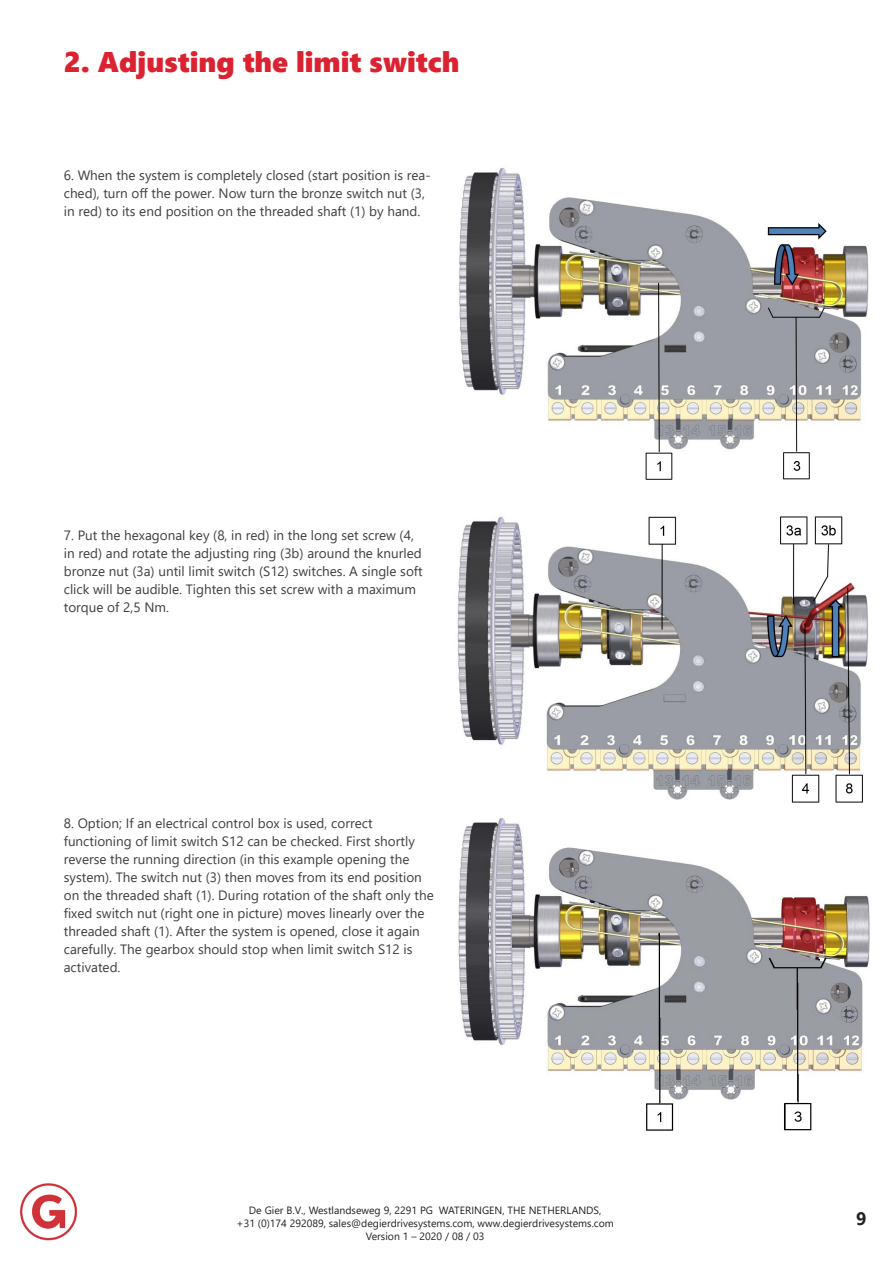
<style>
.page{position:relative;width:893px;height:1263px;background:#fff}
.page>*{position:absolute;margin:0;border:0;box-sizing:border-box;transform-origin:0 0}
.Kop{font:28.5px "Segoe UI Black";color:#db2230}
.t1{font:700 18px "Segoe UI";color:#231f20}
.Tekst{font:13.5px/18px "Segoe UI";color:#3e3e3f}
.t2{font:10.5px/12.6px "Segoe UI";color:#231f20;text-align:center}
</style>
<div class="page">
<img style="left:20px;top:1184px;width:57px;height:56px">
<img style="left:459px;top:168px;width:410px;height:312px">
<img style="left:457px;top:516px;width:411px;height:286px">
<img style="left:458px;top:818px;width:412px;height:313px">
<p class="Kop" style="left:64px;top:41px;width:397px">2. Adjusting the limit switch</p>
<p class="Tekst" style="left:64px;top:165px;width:369px">6. When the system is completely closed (start position is rea&shy;ched), turn off the power. Now turn the bronze switch nut (3, in red) to its end position on the threaded shaft (1) by hand.</p>
<p class="Tekst" style="left:64px;top:525px;width:360px">7. Put the hexagonal key (8, in red) in the long set screw (4, in red) and rotate the adjusting ring (3b) around the knurled bronze nut (3a) until limit switch (S12) switches. A single soft click will be audible. Tighten this set screw with a maximum torque of 2,5 Nm.</p>
<p class="Tekst" style="left:64px;top:813px;width:371px">8. Option; If an electrical control box is used, correct functioning of limit switch S12 can be checked. First shortly reverse the running direction (in this example opening the system). The switch nut (3) then moves from its end position on the threaded shaft (1). During rotation of the shaft only the fixed switch nut (right one in picture) moves linearly over the threaded shaft (1). After the system is opened, close it again carefully. The gearbox should stop when limit switch S12 is activated.</p>
<p class="t2" style="left:236px;top:1203px;width:379px">De Gier B.V., Westlandseweg 9, 2291 PG WATERINGEN, THE NETHERLANDS,<br>+31 (0)174 292089, sales@degierdrivesystems.com, www.degierdrivesystems.com<br>Version 1 – 2020 / 08 / 03</p>
<h2 class="t1" style="left:856px;top:1201px;width:12px">9</h2>
</div>
